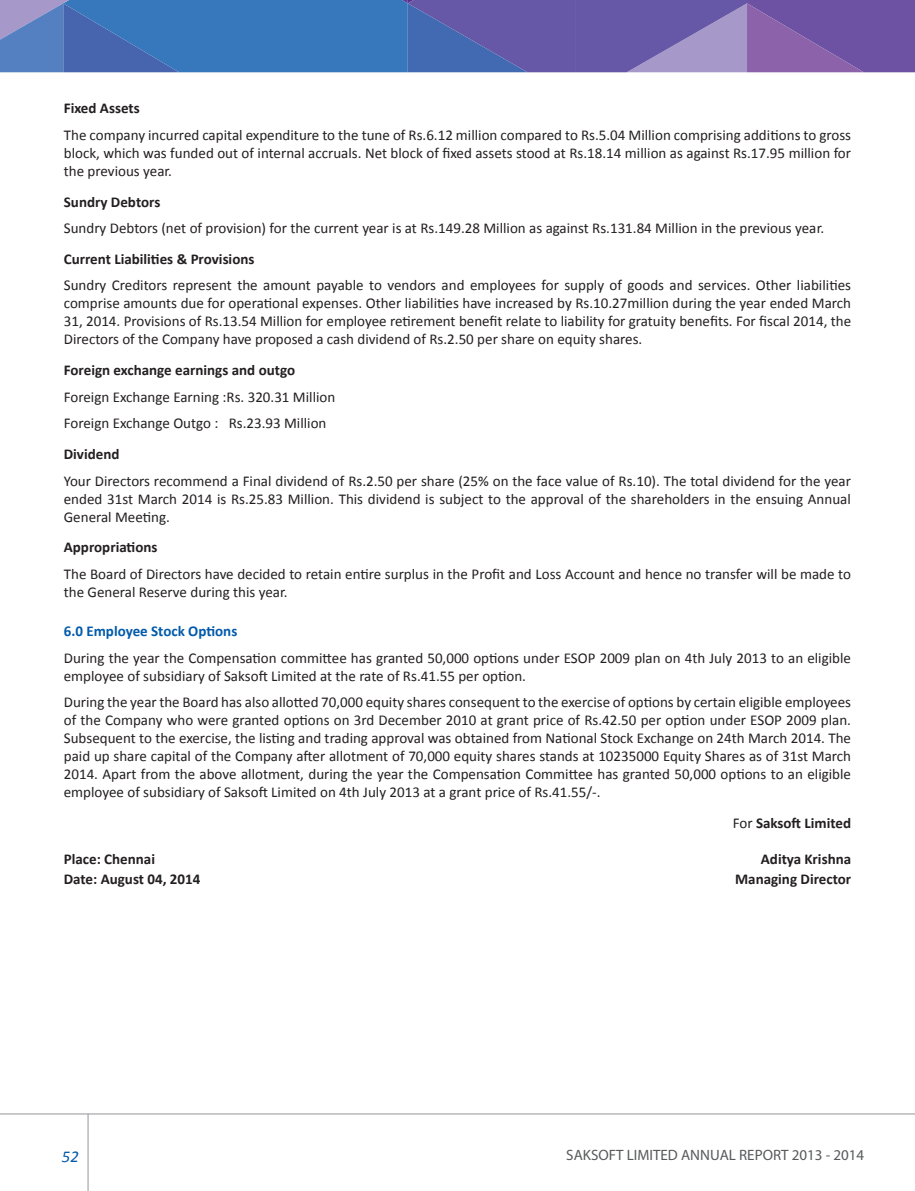
<style>
.page{position:relative;width:915px;height:1191px;background:#fff}
.page>*{position:absolute;margin:0;border:0;box-sizing:border-box;transform-origin:0 0}
.t1{font:italic 16.5px "Calibri";color:#005aaa}
.t2{font:15px/18px "Calibri";color:#231f20;text-align:justify}
.t3{font:700 15px "Calibri";color:#231f20}
.t4{font:15px "Myriad Pro";color:#58595b}
.t5{font:700 15px "Calibri";color:#005aaa}
.s1{font-weight:400}
</style>
<div class="page">
<hr style="left:0;top:1113px;width:914px;height:1px;background:#939598">
<hr style="left:88px;top:1114px;width:1px;height:76px;background:#939598">
<svg style="left:0;top:0;width:915px;height:72px;background:#5a6ab2"></svg>
<p class="t3" style="left:64px;top:102px;width:77px">Fixed Assets</p>
<p class="t2" style="left:64px;top:127px;width:788px">The company incurred capital expenditure to the tune of Rs.6.12 million compared to Rs.5.04 Million comprising additions to gross block, which was funded out of internal accruals. Net block of fixed assets stood at Rs.18.14 million as against Rs.17.95 million for the previous year.</p>
<p class="t3" style="left:64px;top:195px;width:98px">Sundry Debtors</p>
<p class="t2" style="left:64px;top:220px;width:761px">Sundry Debtors (net of provision) for the current year is at Rs.149.28 Million as against Rs.131.84 Million in the previous year.</p>
<p class="t3" style="left:64px;top:253px;width:192px">Current Liabilities &amp; Provisions</p>
<p class="t2" style="left:64px;top:278px;width:788px">Sundry Creditors represent the amount payable to vendors and employees for supply of goods and services. Other liabilities comprise amounts due for operational expenses. Other liabilities have increased by Rs.10.27million during the year ended March 31, 2014. Provisions of Rs.13.54 Million for employee retirement benefit relate to liability for gratuity benefits. For fiscal 2014, the Directors of the Company have proposed a cash dividend of Rs.2.50 per share on equity shares.</p>
<p class="t3" style="left:64px;top:364px;width:233px">Foreign exchange earnings and outgo</p>
<p class="t2" style="left:64px;top:385px;width:273px;line-height:26.5px">Foreign Exchange Earning :Rs. 320.31 Million<br>Foreign Exchange Outgo : Rs.23.93 Million</p>
<p class="t3" style="left:64px;top:448px;width:57px">Dividend</p>
<p class="t2" style="left:64px;top:473px;width:788px">Your Directors recommend a Final dividend of Rs.2.50 per share (25% on the face value of Rs.10). The total dividend for the year ended 31st March 2014 is Rs.25.83 Million. This dividend is subject to the approval of the shareholders in the ensuing Annual General Meeting.</p>
<p class="t3" style="left:64px;top:541px;width:95px">Appropriations</p>
<p class="t2" style="left:64px;top:566px;width:788px">The Board of Directors have decided to retain entire surplus in the Profit and Loss Account and hence no transfer will be made to the General Reserve during this year.</p>
<p class="t5" style="left:64px;top:625px;width:175px">6.0 Employee Stock Options</p>
<p class="t2" style="left:64px;top:650px;width:788px">During the year the Compensation committee has granted 50,000 options under ESOP 2009 plan on 4th July 2013 to an eligible employee of subsidiary of Saksoft Limited at the rate of Rs.41.55 per option.</p>
<p class="t2" style="left:64px;top:694px;width:788px">During the year the Board has also allotted 70,000 equity shares consequent to the exercise of options by certain eligible employees of the Company who were granted options on 3rd December 2010 at grant price of Rs.42.50 per option under ESOP 2009 plan.<br>Subsequent to the exercise, the listing and trading approval was obtained from National Stock Exchange on 24th March 2014. The paid up share capital of the Company after allotment of 70,000 equity shares stands at 10235000 Equity Shares as of 31st March 2014. Apart from the above allotment, during the year the Compensation Committee has granted 50,000 options to an eligible employee of subsidiary of Saksoft Limited on 4th July 2013 at a grant price of Rs.41.55/-.</p>
<p class="t3" style="left:732px;top:817px;width:120px"><span class="s1">For</span> Saksoft Limited</p>
<p class="t3" style="left:64px;top:853px;width:93px">Place: Chennai</p>
<p class="t3" style="left:760px;top:853px;width:92px">Aditya Krishna</p>
<p class="t3" style="left:64px;top:872px;width:138px">Date: August 04, 2014</p>
<p class="t3" style="left:734px;top:872px;width:117px">Managing Director</p>
<p class="t1" style="left:62px;top:1149px;width:18px">52</p>
<p class="t4" style="left:566px;top:1146px;width:299px">SAKSOFT LIMITED ANNUAL REPORT 2013 - 2014</p>
</div>
